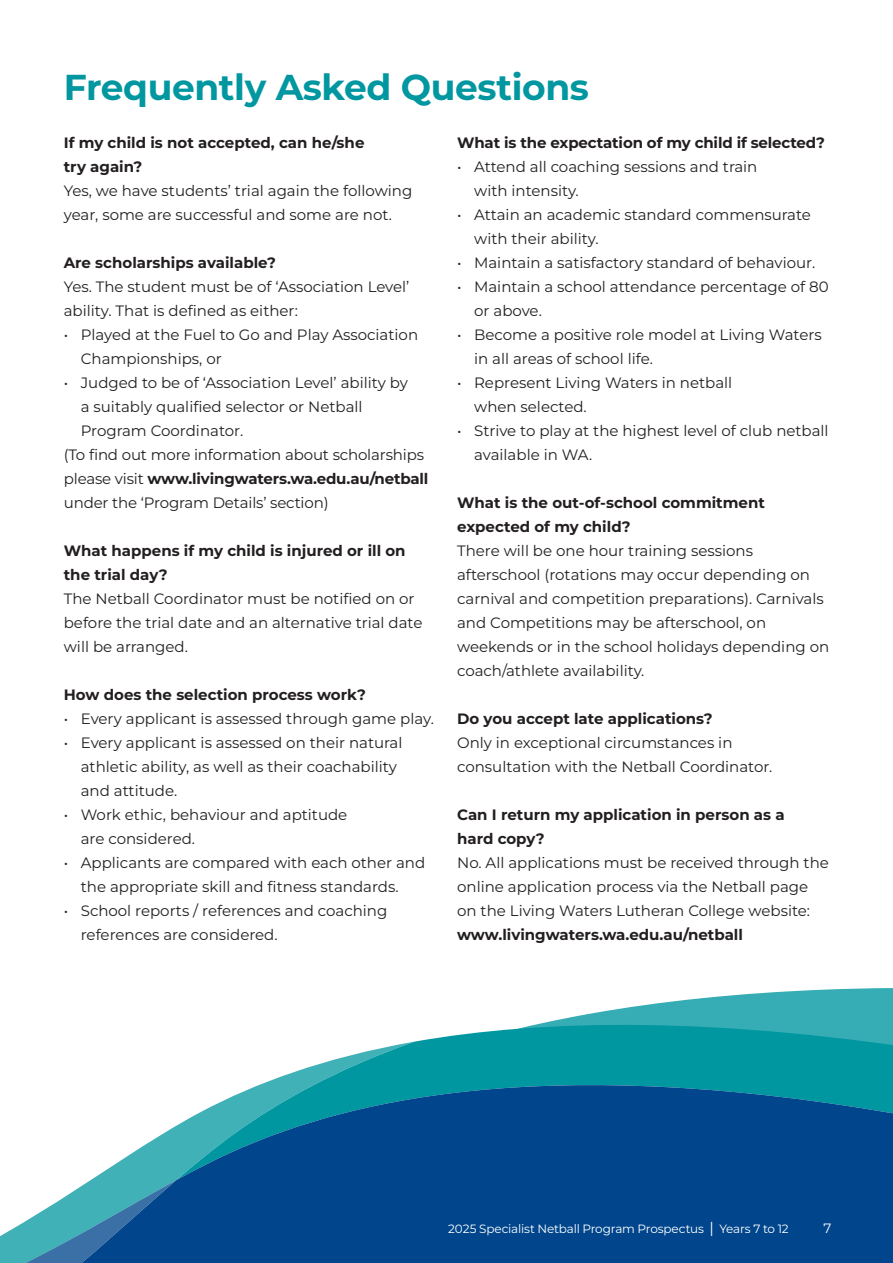
<style>
.page{position:relative;width:893px;height:1263px;background:#fff}
.page>*{position:absolute;margin:0;border:0;box-sizing:border-box;transform-origin:0 0}
.t1{font:700 36px "Montserrat";letter-spacing:-.01em;color:#0097a0}
.t2{font:15px/24px "Montserrat";color:#231f20}
.t3{font:700 15px/24px "Montserrat";color:#231f20}
.t4{font:13.5px "Montserrat";color:#fff}
.t5{font:12px "Montserrat";letter-spacing:-.015em;color:#fff}
.s1{font-weight:400}
.s2{font-size:15px}
</style>
<div class="page">
<svg style="left:578px;top:988px;width:315px;height:28px;fill:#36adb4"></svg>
<svg style="left:369px;top:1016px;width:524px;height:35px;fill:#0097a0"></svg>
<svg style="left:0;top:1051px;width:893px;height:212px;fill:#01468c"></svg>
<h1 class="t1" style="left:64px;top:63px;width:527px">Frequently Asked Questions</h1>
<p class="t3" style="left:64px;top:130px;width:302px">If my child is not accepted, can he/she try again?</p>
<p class="t2" style="left:64px;top:178px;width:350px">Yes, we have students’ trial again the following year, some are successful and some are not.</p>
<p class="t3" style="left:64px;top:250px;width:214px">Are scholarships available?</p>
<p class="t2" style="left:64px;top:274px;width:347px">Yes. The student must be of ‘Association Level’ ability. That is defined as either:</p>
<p class="t2" style="left:81px;top:322px;width:339px;text-indent:-17px">• Played at the Fuel to Go and Play Association<br>Championships, or</p>
<p class="t2" style="left:64px;top:370px;width:346px">• Judged to be of ‘Association Level’ ability by</p>
<p class="t2" style="left:81px;top:394px;width:283px">a suitably qualified selector or Netball</p>
<p class="t2" style="left:81px;top:418px;width:164px">Program Coordinator.</p>
<p class="t2" style="left:64px;top:442px;width:362px">(To find out more information about scholarships</p>
<p class="t3" style="left:64px;top:466px;width:366px"><span class="s1">please visit</span> www.livingwaters.wa.edu.au/netball</p>
<p class="t2" style="left:64px;top:490px;width:266px">under the ‘Program Details’ section)</p>
<p class="t3" style="left:64px;top:538px;width:343px">What happens if my child is injured or ill on the trial day?</p>
<p class="t2" style="left:64px;top:586px;width:360px">The Netball Coordinator must be notified on or before the trial date and an alternative trial date will be arranged.</p>
<p class="t3" style="left:64px;top:682px;width:304px">How does the selection process work?</p>
<p class="t2" style="left:64px;top:706px;width:372px">• Every applicant is assessed through game play.</p>
<p class="t2" style="left:81px;top:730px;width:323px;text-indent:-17px">• Every applicant is assessed on their natural athletic ability, as well as their coachability and attitude.</p>
<p class="t2" style="left:81px;top:802px;width:268px;text-indent:-17px">• Work ethic, behaviour and aptitude are considered.</p>
<p class="t2" style="left:81px;top:850px;width:346px;text-indent:-17px">• Applicants are compared with each other and the appropriate skill and fitness standards.</p>
<p class="t2" style="left:81px;top:898px;width:308px;text-indent:-17px">• School reports / references and coaching references are considered.</p>
<p class="t3" style="left:457px;top:130px;width:369px">What is the expectation of my child if selected?</p>
<p class="t2" style="left:474px;top:154px;width:285px;text-indent:-17px">• Attend all coaching sessions and train with intensity.</p>
<p class="t2" style="left:474px;top:202px;width:338px;text-indent:-17px">• Attain an academic standard commensurate with their ability.</p>
<p class="t2" style="left:457px;top:250px;width:360px">• Maintain a satisfactory standard of behaviour.</p>
<p class="t2" style="left:474px;top:274px;width:356px;text-indent:-17px">• Maintain a school attendance percentage of 80 or above.</p>
<p class="t2" style="left:474px;top:322px;width:349px;text-indent:-17px">• Become a positive role model at Living Waters in all areas of school life.</p>
<p class="t2" style="left:474px;top:370px;width:260px;text-indent:-17px">• Represent Living Waters in netball when selected.</p>
<p class="t2" style="left:474px;top:418px;width:356px;text-indent:-17px">• Strive to play at the highest level of club netball available in WA.</p>
<p class="t3" style="left:457px;top:490px;width:309px">What is the out-of-school commitment expected of my child?</p>
<p class="t2" style="left:457px;top:538px;width:374px">There will be one hour training sessions afterschool (rotations may occur depending on carnival and competition preparations). Carnivals and Competitions may be afterschool, on weekends or in the school holidays depending on coach/athlete availability.</p>
<p class="t3" style="left:457px;top:706px;width:257px">Do you accept late applications?</p>
<p class="t2" style="left:457px;top:730px;width:317px">Only in exceptional circumstances in consultation with the Netball Coordinator.</p>
<p class="t3" style="left:457px;top:802px;width:329px">Can I return my application in person as a hard copy?</p>
<p class="t2" style="left:457px;top:850px;width:373px">No. All applications must be received through the online application process via the Netball page on the Living Waters Lutheran College website:</p>
<p class="t3" style="left:457px;top:922px;width:287px">www.livingwaters.wa.edu.au/netball</p>
<p class="t5" style="left:448px;top:1221px;width:342px">2025 Specialist Netball Program Prospectus <span class="s2">|</span> Years 7 to 12</p>
<p class="t4" style="left:823px;top:1219px;width:9px">7</p>
</div>
